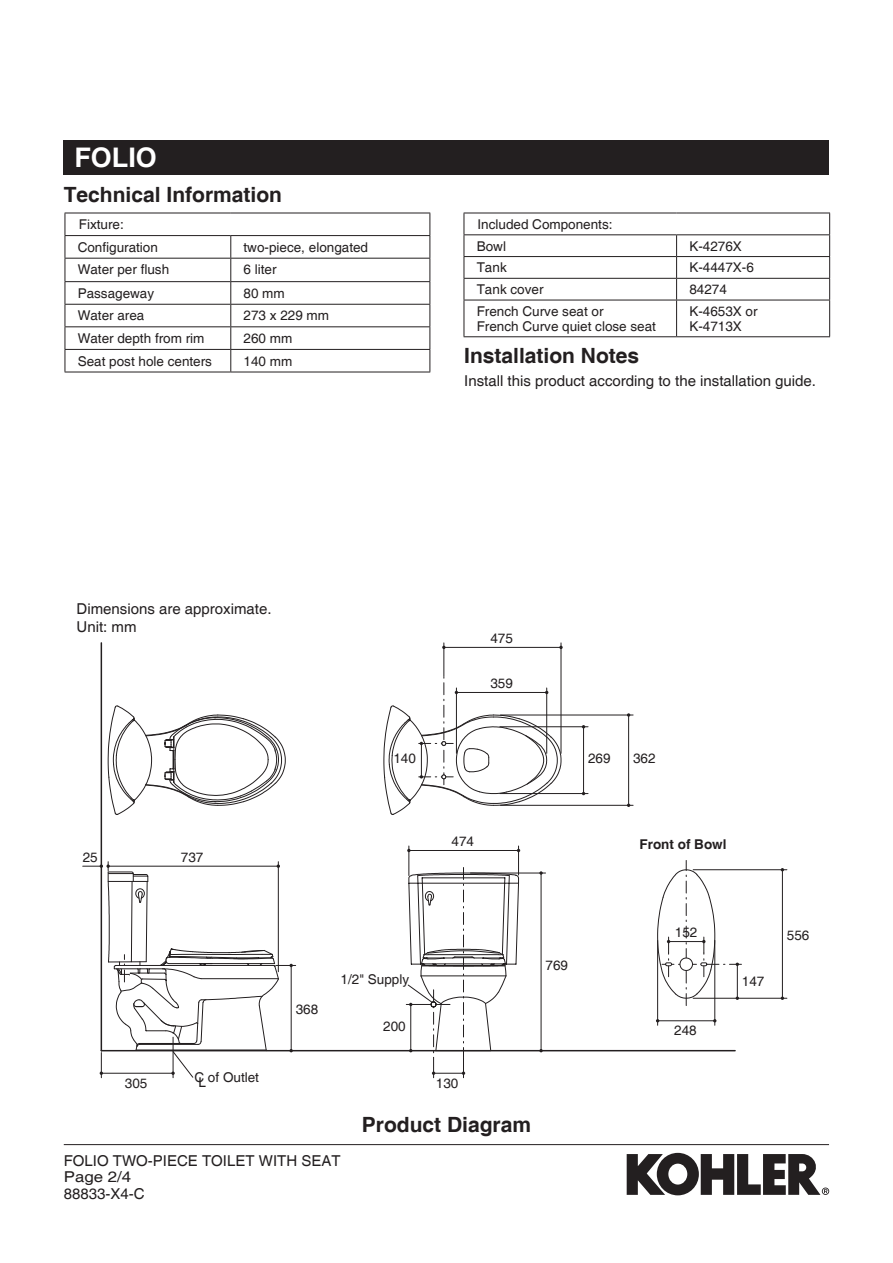
<style>
.page{position:relative;width:893px;height:1263px;background:#fff}
.page>*{position:absolute;margin:0;border:0;box-sizing:border-box;transform-origin:0 0}
.t1{font:700 27px "Helvetica";color:#fff}
._1{font:700 21px "Helvetica";color:#231f20}
.hevel10{font:15px "Helvetica";color:#231f20}
.plain-ENG_palatino_1{font:15px "Helvetica";color:#231f20}
.hevel10-2{font:15px "Helvetica";color:#231f20;scale:1.12 1}
.t2{font:13.5px "Helvetica";color:#231f20}
.t3{font:700 13.5px "Helvetica";color:#231f20}
</style>
<div class="page">
<div style="left:64px;top:140px;width:765px;height:34px;background:#231f20"></div>
<hr style="left:64px;top:1144px;width:765px;height:1px;background:#231f20">
<svg style="left:627px;top:1153px;width:202px;height:42px"></svg>
<hr style="left:65px;top:213px;width:166px;height:1px;background:#231f20">
<hr style="left:231px;top:213px;width:199px;height:1px;background:#231f20">
<hr style="left:65px;top:235px;width:166px;height:1px;background:#231f20">
<hr style="left:231px;top:235px;width:199px;height:1px;background:#231f20">
<hr style="left:65px;top:258px;width:166px;height:1px;background:#231f20">
<hr style="left:231px;top:258px;width:199px;height:1px;background:#231f20">
<hr style="left:65px;top:281px;width:166px;height:1px;background:#231f20">
<hr style="left:231px;top:281px;width:199px;height:1px;background:#231f20">
<hr style="left:65px;top:326px;width:166px;height:1px;background:#231f20">
<hr style="left:231px;top:326px;width:199px;height:1px;background:#231f20">
<hr style="left:65px;top:349px;width:166px;height:1px;background:#231f20">
<svg style="left:65px;top:213px;width:1px;height:159px"></svg>
<hr style="left:231px;top:349px;width:199px;height:1px;background:#231f20">
<svg style="left:230px;top:236px;width:1px;height:136px"></svg>
<svg style="left:429px;top:213px;width:1px;height:159px"></svg>
<hr style="left:65px;top:304px;width:166px;height:1px;background:#231f20">
<hr style="left:231px;top:304px;width:199px;height:1px;background:#231f20">
<hr style="left:65px;top:372px;width:166px;height:1px;background:#231f20">
<hr style="left:231px;top:372px;width:199px;height:1px;background:#231f20">
<hr style="left:464px;top:213px;width:213px;height:1px;background:#231f20">
<hr style="left:677px;top:213px;width:153px;height:1px;background:#231f20">
<hr style="left:464px;top:234px;width:213px;height:1px;background:#231f20">
<hr style="left:677px;top:234px;width:153px;height:1px;background:#231f20">
<hr style="left:464px;top:256px;width:213px;height:1px;background:#231f20">
<hr style="left:677px;top:256px;width:153px;height:1px;background:#231f20">
<hr style="left:464px;top:278px;width:213px;height:1px;background:#231f20">
<svg style="left:464px;top:213px;width:1px;height:87px"></svg>
<hr style="left:677px;top:278px;width:153px;height:1px;background:#231f20">
<svg style="left:676px;top:235px;width:1px;height:65px"></svg>
<svg style="left:829px;top:213px;width:1px;height:87px"></svg>
<hr style="left:464px;top:300px;width:213px;height:1px;background:#231f20">
<hr style="left:464px;top:300px;width:1px;height:36px;background:#231f20">
<hr style="left:677px;top:300px;width:153px;height:1px;background:#231f20">
<hr style="left:676px;top:300px;width:1px;height:36px;background:#231f20">
<hr style="left:829px;top:300px;width:1px;height:36px;background:#231f20">
<hr style="left:464px;top:336px;width:213px;height:1px;background:#231f20">
<hr style="left:677px;top:336px;width:153px;height:1px;background:#231f20">
<hr style="left:101px;top:643px;width:1px;height:408px;background:#231f20">
<hr style="left:101px;top:1050px;width:634px;height:1px;background:#231f20">
<svg style="left:107px;top:705px;width:179px;height:110px"></svg>
<hr style="left:470px;top:873px;width:76px;height:1px;background:#231f20">
<hr style="left:561px;top:643px;width:1px;height:110px;background:#231f20">
<hr style="left:500px;top:726px;width:88px;height:1px;background:#231f20">
<hr style="left:500px;top:793px;width:88px;height:1px;background:#231f20">
<hr style="left:500px;top:715px;width:133px;height:1px;background:#231f20">
<hr style="left:500px;top:805px;width:133px;height:1px;background:#231f20">
<hr style="left:693px;top:869px;width:94px;height:1px;background:#231f20">
<hr style="left:693px;top:998px;width:94px;height:1px;background:#231f20">
<hr style="left:657px;top:940px;width:1px;height:85px;background:#231f20">
<hr style="left:714px;top:940px;width:1px;height:85px;background:#231f20">
<hr style="left:444px;top:643px;width:1px;height:33px;background:#231f20">
<hr style="left:541px;top:873px;width:1px;height:178px;background:#231f20">
<svg style="left:539px;top:871px;width:4px;height:4px"></svg>
<hr style="left:444px;top:647px;width:117px;height:1px;background:#231f20">
<hr style="left:583px;top:727px;width:1px;height:66px;background:#231f20">
<hr style="left:628px;top:715px;width:1px;height:90px;background:#231f20">
<svg style="left:383px;top:676px;width:179px;height:139px"></svg>
<svg style="left:83px;top:846px;width:437px;height:232px"></svg>
<hr style="left:782px;top:870px;width:1px;height:128px;background:#231f20">
<hr style="left:658px;top:1020px;width:57px;height:1px;background:#231f20">
<svg style="left:657px;top:860px;width:85px;height:145px"></svg>
<p class="t1" style="left:74px;top:141px;width:84px">FOLIO</p>
<p class="_1" style="left:64px;top:182px;width:220px">Technical Information</p>
<p class="t2" style="left:79px;top:217px;width:47px">Fixture:</p>
<p class="t2" style="left:78px;top:239px;width:82px">Configuration</p>
<p class="t2" style="left:244px;top:239px;width:126px">two-piece, elongated</p>
<p class="t2" style="left:78px;top:262px;width:93px">Water per flush</p>
<p class="t2" style="left:244px;top:262px;width:35px">6 liter</p>
<p class="t2" style="left:78px;top:285px;width:78px">Passageway</p>
<p class="t2" style="left:244px;top:285px;width:43px">80 mm</p>
<p class="t2" style="left:78px;top:308px;width:68px">Water area</p>
<p class="t2" style="left:244px;top:308px;width:87px">273 x 229 mm</p>
<p class="t2" style="left:78px;top:330px;width:128px">Water depth from rim</p>
<p class="t2" style="left:244px;top:330px;width:50px">260 mm</p>
<p class="t2" style="left:78px;top:353px;width:136px">Seat post hole centers</p>
<p class="t2" style="left:244px;top:353px;width:50px">140 mm</p>
<p class="t2" style="left:477px;top:216px;width:137px">Included Components:</p>
<p class="t2" style="left:477px;top:238px;width:31px">Bowl</p>
<p class="t2" style="left:689px;top:238px;width:54px">K-4276X</p>
<p class="t2" style="left:477px;top:260px;width:32px">Tank</p>
<p class="t2" style="left:689px;top:260px;width:66px">K-4447X-6</p>
<p class="t2" style="left:477px;top:281px;width:68px">Tank cover</p>
<p class="t2" style="left:689px;top:281px;width:39px">84274</p>
<p class="t2" style="left:477px;top:303px;width:128px">French Curve seat or</p>
<p class="t2" style="left:477px;top:318px;width:181px">French Curve quiet close seat</p>
<p class="t2" style="left:689px;top:303px;width:70px">K-4653X or</p>
<p class="t2" style="left:689px;top:318px;width:54px">K-4713X</p>
<p class="_1" style="left:464px;top:343px;width:177px">Installation Notes</p>
<p class="hevel10" style="left:464px;top:372px;width:353px">Install this product according to the installation guide.</p>
<p class="plain-ENG_palatino_1" style="left:77px;top:600px;width:197px">Dimensions are approximate.</p>
<p class="plain-ENG_palatino_1" style="left:77px;top:618px;width:62px">Unit: mm</p>
<p class="t2" style="left:83px;top:849px;width:17px">25</p>
<p class="t2" style="left:181px;top:849px;width:24px">737</p>
<p class="t2" style="left:393px;top:750px;width:24px">140</p>
<p class="t2" style="left:490px;top:630px;width:24px">475</p>
<p class="t2" style="left:490px;top:675px;width:24px">359</p>
<p class="t2" style="left:452px;top:833px;width:24px">474</p>
<p class="t2" style="left:125px;top:1075px;width:24px">305</p>
<p class="t2" style="left:194px;top:1069px;width:66px">C of Outlet</p>
<p class="t2" style="left:198px;top:1074px;width:9px">L</p>
<p class="t2" style="left:296px;top:1001px;width:24px">368</p>
<p class="t2" style="left:341px;top:971px;width:70px">1/2" Supply</p>
<p class="t2" style="left:383px;top:1018px;width:24px">200</p>
<p class="t2" style="left:436px;top:1075px;width:24px">130</p>
<p class="t2" style="left:588px;top:750px;width:24px">269</p>
<p class="t2" style="left:633px;top:750px;width:24px">362</p>
<p class="t3" style="left:640px;top:836px;width:88px">Front of Bowl</p>
<p class="t2" style="left:546px;top:957px;width:24px">769</p>
<p class="t2" style="left:675px;top:924px;width:24px">152</p>
<p class="t2" style="left:674px;top:1022px;width:24px">248</p>
<p class="t2" style="left:742px;top:973px;width:24px">147</p>
<p class="t2" style="left:787px;top:928px;width:24px">556</p>
<p class="hevel10" style="left:64px;top:1152px;width:278px">FOLIO TWO-PIECE TOILET WITH SEAT</p>
<p class="hevel10-2" style="left:64px;top:1168px;width:62px">Page 2/4</p>
<p class="hevel10" style="left:64px;top:1185px;width:82px">88833-X4-C</p>
<p class="_1" style="left:362px;top:1112px;width:171px">Product Diagram</p>
</div>
